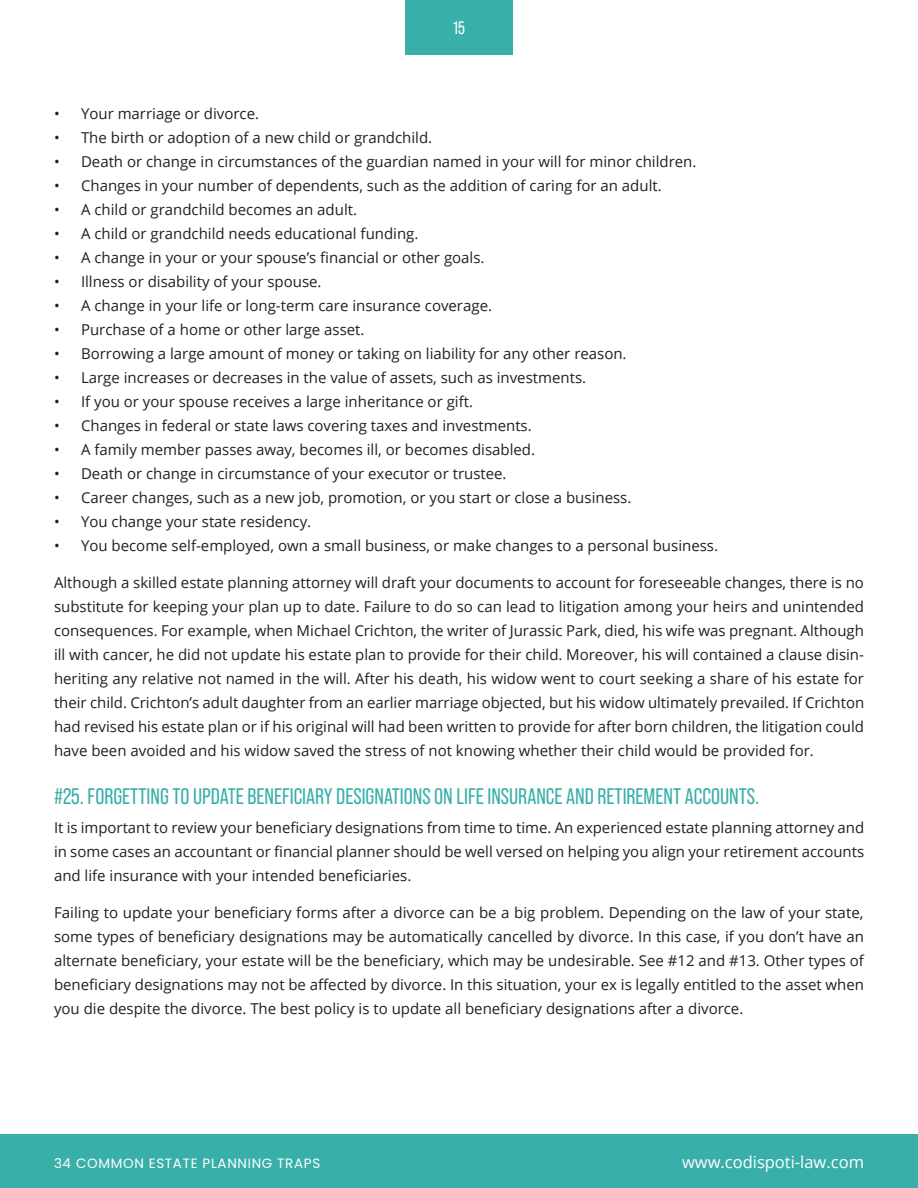
<style>
.page{position:relative;width:918px;height:1188px;background:#fff}
.page>*{position:absolute;margin:0;border:0;box-sizing:border-box;transform-origin:0 0}
.H2_-_Heading_2{font:22.5px "Bebas Neue Pro";color:#38afa9}
.t1{font:18px "Bebas Neue Pro";color:#fff}
.t2{font:16.5px "Open Sans";color:#fff}
.P1_-_Basic_Paragraph{font:15px/24px "Open Sans";color:#231f20;text-align:justify}
.t3{font:13.5px "Poppins";letter-spacing:.05em;color:#fff}
</style>
<div class="page">
<div style="left:405px;top:0;width:108px;height:54px;background:#38afa9"></div>
<div style="left:0;top:1134px;width:918px;height:54px;background:#38afa9"></div>
<p class="t1" style="left:453px;top:18px;width:13px">15</p>
<p class="P1_-_Basic_Paragraph" style="left:54px;top:101px;width:207px">• Your marriage or divorce.</p>
<p class="P1_-_Basic_Paragraph" style="left:54px;top:125px;width:380px">• The birth or adoption of a new child or grandchild.</p>
<p class="P1_-_Basic_Paragraph" style="left:54px;top:149px;width:644px">• Death or change in circumstances of the guardian named in your will for minor children.</p>
<p class="P1_-_Basic_Paragraph" style="left:54px;top:173px;width:609px">• Changes in your number of dependents, such as the addition of caring for an adult.</p>
<p class="P1_-_Basic_Paragraph" style="left:54px;top:197px;width:305px">• A child or grandchild becomes an adult.</p>
<p class="P1_-_Basic_Paragraph" style="left:54px;top:221px;width:366px">• A child or grandchild needs educational funding.</p>
<p class="P1_-_Basic_Paragraph" style="left:54px;top:245px;width:432px">• A change in your or your spouse’s financial or other goals.</p>
<p class="P1_-_Basic_Paragraph" style="left:54px;top:269px;width:269px">• Illness or disability of your spouse.</p>
<p class="P1_-_Basic_Paragraph" style="left:54px;top:293px;width:440px">• A change in your life or long-term care insurance coverage.</p>
<p class="P1_-_Basic_Paragraph" style="left:54px;top:317px;width:312px">• Purchase of a home or other large asset.</p>
<p class="P1_-_Basic_Paragraph" style="left:54px;top:341px;width:574px">• Borrowing a large amount of money or taking on liability for any other reason.</p>
<p class="P1_-_Basic_Paragraph" style="left:54px;top:365px;width:534px">• Large increases or decreases in the value of assets, such as investments.</p>
<p class="P1_-_Basic_Paragraph" style="left:54px;top:389px;width:421px">• If you or your spouse receives a large inheritance or gift.</p>
<p class="P1_-_Basic_Paragraph" style="left:54px;top:413px;width:479px">• Changes in federal or state laws covering taxes and investments.</p>
<p class="P1_-_Basic_Paragraph" style="left:54px;top:437px;width:483px">• A family member passes away, becomes ill, or becomes disabled.</p>
<p class="P1_-_Basic_Paragraph" style="left:54px;top:461px;width:454px">• Death or change in circumstance of your executor or trustee.</p>
<p class="P1_-_Basic_Paragraph" style="left:54px;top:485px;width:579px">• Career changes, such as a new job, promotion, or you start or close a business.</p>
<p class="P1_-_Basic_Paragraph" style="left:54px;top:509px;width:259px">• You change your state residency.</p>
<p class="P1_-_Basic_Paragraph" style="left:54px;top:533px;width:666px">• You become self-employed, own a small business, or make changes to a personal business.</p>
<p class="P1_-_Basic_Paragraph" style="left:54px;top:571px;width:812px">Although a skilled estate planning attorney will draft your documents to account for foreseeable changes, there is no substitute for keeping your plan up to date. Failure to do so can lead to litigation among your heirs and unintended consequences. For example, when Michael Crichton, the writer of Jurassic Park, died, his wife was pregnant. Although ill with cancer, he did not update his estate plan to provide for their child. Moreover, his will contained a clause disin&shy;heriting any relative not named in the will. After his death, his widow went to court seeking a share of his estate for their child. Crichton’s adult daughter from an earlier marriage objected, but his widow ultimately prevailed. If Crichton had revised his estate plan or if his original will had been written to provide for after born children, the litigation could have been avoided and his widow saved the stress of not knowing whether their child would be provided for.</p>
<p class="H2_-_Heading_2" style="left:54px;top:784px;width:707px">#25. FORGETTING TO UPDATE BENEFICIARY DESIGNATIONS ON LIFE INSURANCE AND RETIREMENT ACCOUNTS.</p>
<p class="P1_-_Basic_Paragraph" style="left:54px;top:815px;width:812px">It is important to review your beneficiary designations from time to time. An experienced estate planning attorney and in some cases an accountant or financial planner should be well versed on helping you align your retirement accounts and life insurance with your intended beneficiaries.</p>
<p class="P1_-_Basic_Paragraph" style="left:54px;top:901px;width:812px">Failing to update your beneficiary forms after a divorce can be a big problem. Depending on the law of your state, some types of beneficiary designations may be automatically cancelled by divorce. In this case, if you don’t have an alternate beneficiary, your estate will be the beneficiary, which may be undesirable. See #12 and #13. Other types of beneficiary designations may not be affected by divorce. In this situation, your ex is legally entitled to the asset when you die despite the divorce. The best policy is to update all beneficiary designations after a divorce.</p>
<p class="t3" style="left:54px;top:1156px;width:268px">34 COMMON ESTATE PLANNING TRAPS</p>
<p class="t2" style="left:682px;top:1151px;width:184px">www.codispoti-law.com</p>
</div>
